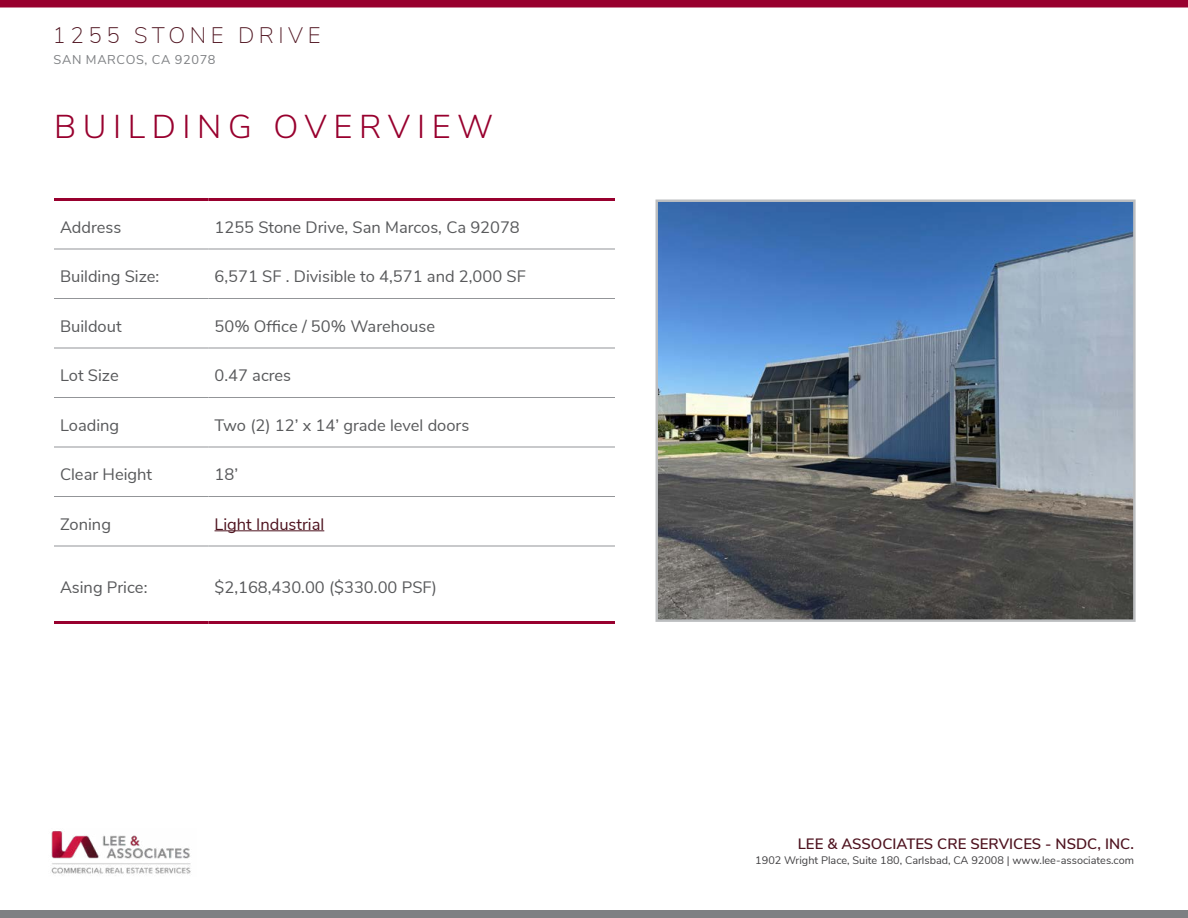
<style>
.page{position:relative;width:1188px;height:918px;background:#fff}
.page>*{position:absolute;margin:0;border:0;box-sizing:border-box;transform-origin:0 0}
.t1{font:300 33px "Nunito Sans";letter-spacing:.2em;color:#98002e}
.t2{font:200 22.5px "Nunito Sans";letter-spacing:.2em;color:#4e131f}
.t3{font:16.5px "Nunito Sans";color:#58595b}
.t4{font:16.5px "Nunito Sans";color:#4e131f}
.t5{font:600 15px "Nunito Sans";color:#4e131f}
.t6{font:12.75px "Nunito Sans";letter-spacing:.05em;color:#7e8083}
.t7{font:10.95px "Nunito Sans";color:#414042}
</style>
<div class="page">
<div style="left:0;top:0;width:1188px;height:8px;background:#98002e"></div>
<img style="left:50px;top:831px;width:141px;height:45px">
<div style="left:0;top:910px;width:1188px;height:8px;background:#7e8083"></div>
<img style="left:655px;top:199px;width:481px;height:423px">
<hr style="left:54px;top:198px;width:155px;height:3px;background:#98002e">
<hr style="left:209px;top:198px;width:406px;height:3px;background:#98002e">
<hr style="left:54px;top:621px;width:155px;height:3px;background:#98002e">
<hr style="left:209px;top:621px;width:406px;height:3px;background:#98002e">
<hr style="left:54px;top:249px;width:155px;height:1px;background:#939598">
<hr style="left:209px;top:249px;width:406px;height:1px;background:#939598">
<hr style="left:54px;top:298px;width:155px;height:1px;background:#939598">
<hr style="left:209px;top:298px;width:406px;height:1px;background:#939598">
<hr style="left:54px;top:348px;width:155px;height:1px;background:#939598">
<hr style="left:209px;top:348px;width:406px;height:1px;background:#939598">
<hr style="left:54px;top:397px;width:155px;height:1px;background:#939598">
<hr style="left:209px;top:397px;width:406px;height:1px;background:#939598">
<hr style="left:54px;top:447px;width:155px;height:1px;background:#939598">
<hr style="left:209px;top:447px;width:406px;height:1px;background:#939598">
<hr style="left:54px;top:496px;width:155px;height:1px;background:#939598">
<hr style="left:209px;top:496px;width:406px;height:1px;background:#939598">
<hr style="left:54px;top:546px;width:155px;height:1px;background:#939598">
<hr style="left:209px;top:546px;width:406px;height:1px;background:#939598">
<hr style="left:215px;top:530px;width:109px;height:1px;background:#4e131f">
<h2 class="t2" style="left:52px;top:19px;width:270px">1255 STONE DRIVE</h2>
<p class="t6" style="left:54px;top:51px;width:164px">SAN MARCOS, CA 92078</p>
<h1 class="t1" style="left:54px;top:103px;width:441px">BUILDING OVERVIEW</h1>
<p class="t3" style="left:60px;top:215px;width:63px">Address</p>
<p class="t3" style="left:215px;top:215px;width:307px">1255 Stone Drive, San Marcos, Ca 92078</p>
<p class="t3" style="left:60px;top:264px;width:101px">Building Size:</p>
<p class="t3" style="left:215px;top:264px;width:313px">6,571 SF . Divisible to 4,571 and 2,000 SF</p>
<p class="t3" style="left:60px;top:314px;width:63px">Buildout</p>
<p class="t3" style="left:215px;top:314px;width:222px">50% Office / 50% Warehouse</p>
<p class="t3" style="left:60px;top:363px;width:60px">Lot Size</p>
<p class="t3" style="left:215px;top:363px;width:78px">0.47 acres</p>
<p class="t3" style="left:60px;top:413px;width:61px">Loading</p>
<p class="t3" style="left:215px;top:413px;width:256px">Two (2) 12’ x 14’ grade level doors</p>
<p class="t3" style="left:60px;top:462px;width:94px">Clear Height</p>
<p class="t3" style="left:215px;top:462px;width:25px">18’</p>
<p class="t3" style="left:60px;top:512px;width:53px">Zoning</p>
<p class="t4" style="left:215px;top:512px;width:111px">Light Industrial</p>
<p class="t3" style="left:60px;top:575px;width:89px">Asing Price:</p>
<p class="t3" style="left:215px;top:575px;width:224px">$2,168,430.00 ($330.00 PSF)</p>
<p class="t5" style="left:798px;top:833px;width:338px">LEE &amp; ASSOCIATES CRE SERVICES - NSDC, INC.</p>
<p class="t7" style="left:755px;top:852px;width:380px">1902 Wright Place, Suite 180, Carlsbad, CA 92008 | www.lee-associates.com</p>
</div>
